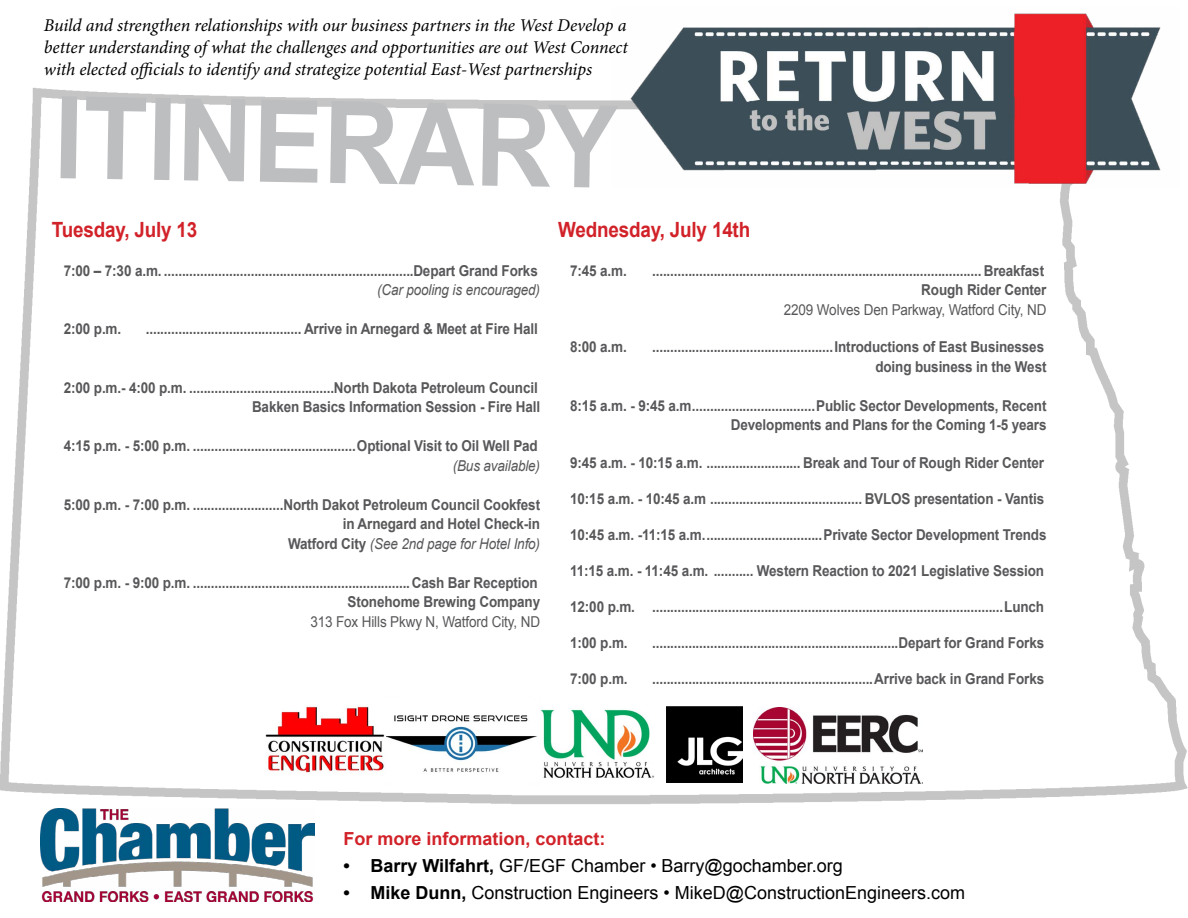
<style>
.page{position:relative;width:1188px;height:918px;background:#fff}
.page>*{position:absolute;margin:0;border:0;box-sizing:border-box;transform-origin:0 0}
.t1{font:700 114.45px "Arial";color:#bcbec0;scale:.92 1}
.t2{font:700 21px "Arial";letter-spacing:-.01em;color:#d22229;scale:.9 1}
.t3{font:italic 18px/21.6px "Minion Pro";letter-spacing:-.01em;color:#000;text-align:justify}
.t4{font:18px "Arial";color:#000}
.t5{font:700 18px "Arial";color:#d22229}
.t6{font:700 15px/19.5px "Arial";letter-spacing:-.01em;color:#58585b;text-align:right;scale:.9 1}
.t7{font:15px "Arial";letter-spacing:-.01em;color:#58585b;scale:.9 1}
.t8{font:italic 15px "Arial";letter-spacing:-.01em;color:#58585b;scale:.9 1}
.s1{font-weight:400;font-style:italic}
.s2{font-weight:700}
</style>
<div class="page">
<img style="left:0;top:88px;width:1188px;height:716px">
<img style="left:611px;top:13px;width:569px;height:176px">
<img style="left:40px;top:809px;width:275px;height:92px">
<img style="left:266px;top:699px;width:120px;height:81px">
<img style="left:386px;top:697px;width:155px;height:89px">
<img style="left:540px;top:708px;width:115px;height:70px">
<img style="left:666px;top:706px;width:76px;height:76px">
<img style="left:754px;top:708px;width:169px;height:76px">
<p class="t3" style="left:44px;top:15px;width:586px">Build and strengthen relationships with our business partners in the West Develop a better understanding of what the challenges and opportunities are out West Connect with elected officials to identify and strategize potential East-West partnerships</p>
<h1 class="t1" style="left:55px;top:62px;width:614px;rotate:1deg">ITINERARY</h1>
<h2 class="t2" style="left:52px;top:215px;width:163px">Tuesday, July 13</h2>
<p class="t6" style="left:64px;top:261px;width:528px">7:00 – 7:30 a.m. .....................................................................Depart Grand Forks</p>
<p class="t8" style="left:377px;top:280px;width:183px">(Car pooling is encouraged)</p>
<p class="t6" style="left:64px;top:320px;width:65px">2:00 p.m.</p>
<p class="t6" style="left:146px;top:320px;width:437px">........................................... Arrive in Arnegard &amp; Meet at Fire Hall</p>
<p class="t6" style="left:64px;top:378px;width:531px">2:00 p.m.- 4:00 p.m. ........................................North Dakota Petroleum Council<br>Bakken Basics Information Session - Fire Hall</p>
<p class="t6" style="left:64px;top:437px;width:528px">4:15 p.m. - 5:00 p.m. .............................................Optional Visit to Oil Well Pad</p>
<p class="t8" style="left:453px;top:456px;width:99px">(Bus available)</p>
<p class="t6" style="left:64px;top:495px;width:531px">5:00 p.m. - 7:00 p.m. .........................North Dakot Petroleum Council Cookfest in Arnegard and Hotel Check-in<br>Watford City <span class="s1">(See 2nd page for Hotel Info)</span></p>
<p class="t6" style="left:64px;top:573px;width:531px">7:00 p.m. - 9:00 p.m. ............................................................Cash Bar Reception<br>Stonehome Brewing Company</p>
<p class="t7" style="left:310px;top:612px;width:257px">313 Fox Hills Pkwy N, Watford City, ND</p>
<h2 class="t2" style="left:558px;top:215px;width:215px">Wednesday, July 14th</h2>
<p class="t6" style="left:570px;top:261px;width:65px">7:45 a.m.</p>
<p class="t6" style="left:652px;top:261px;width:440px">........................................................................................... Breakfast<br>Rough Rider Center</p>
<p class="t7" style="left:784px;top:300px;width:293px">2209 Wolves Den Parkway, Watford City, ND</p>
<p class="t6" style="left:570px;top:338px;width:65px">8:00 a.m.</p>
<p class="t6" style="left:652px;top:338px;width:440px">..................................................Introductions of East Businesses doing business in the West</p>
<p class="t6" style="left:570px;top:396px;width:531px">8:15 a.m. - 9:45 a.m..................................Public Sector Developments, Recent<br>Developments and Plans for the Coming 1-5 years</p>
<p class="t6" style="left:570px;top:453px;width:528px">9:45 a.m. - 10:15 a.m. .......................... Break and Tour of Rough Rider Center</p>
<p class="t6" style="left:570px;top:489px;width:528px">10:15 a.m. - 10:45 a.m .......................................... BVLOS presentation - Vantis</p>
<p class="t6" style="left:570px;top:525px;width:531px">10:45 a.m. -11:15 a.m.................................Private Sector Development Trends</p>
<p class="t6" style="left:570px;top:561px;width:528px">11:15 a.m. - 11:45 a.m. ........... Western Reaction to 2021 Legislative Session</p>
<p class="t6" style="left:570px;top:597px;width:528px">12:00 p.m. .................................................................................................Lunch</p>
<p class="t6" style="left:570px;top:633px;width:65px">1:00 p.m.</p>
<p class="t6" style="left:652px;top:633px;width:437px">....................................................................Depart for Grand Forks</p>
<p class="t6" style="left:570px;top:669px;width:65px">7:00 p.m.</p>
<p class="t6" style="left:652px;top:669px;width:437px">.............................................................Arrive back in Grand Forks</p>
<p class="t5" style="left:343px;top:826px;width:264px">For more information, contact:</p>
<p class="t4" style="left:343px;top:854px;width:501px"><span class="s2">• Barry Wilfahrt,</span> GF/EGF Chamber • Barry@gochamber.org</p>
<p class="t4" style="left:343px;top:881px;width:623px"><span class="s2">• Mike Dunn,</span> Construction Engineers • MikeD@ConstructionEngineers.com</p>
</div>
